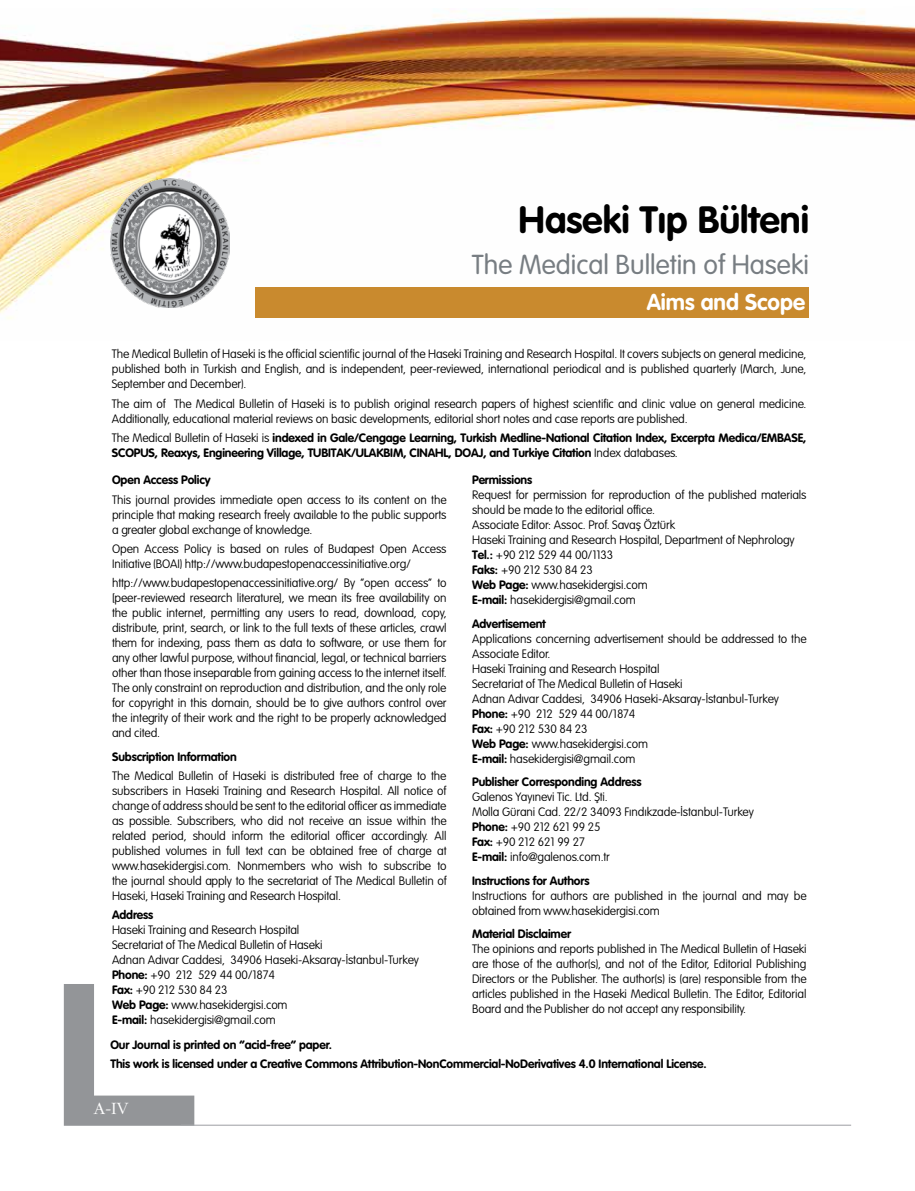
<style>
.page{position:relative;width:915px;height:1191px;background:#fff}
.page>*{position:absolute;margin:0;border:0;box-sizing:border-box;transform-origin:0 0}
.t1{font:37.5px "VAG Rounded Bold Tr";color:#000}
.t2{font:27px "VAG Rounded Light Tr";color:#777d82}
.t3{font:22.5px "VAG Rounded Bold Tr";color:#fff}
.t4{font:18px "Garamond Light Tr";color:#fff}
.t5{font:12px/15px "VAG Rounded Thin Tr";letter-spacing:-.01em;color:#000}
.t6{font:12px/15px "VAG Rounded Bold Tr";letter-spacing:-.01em;color:#000}
.s1{font-family:"VAG Rounded Thin Tr"}
.s2{font-family:"VAG Rounded Bold Tr"}
</style>
<div class="page">
<img style="left:0;top:10px;width:914px;height:309px">
<svg style="left:64px;top:984px;width:130px;height:141px"></svg>
<div style="left:256px;top:287px;width:552px;height:31px;background:#c98a2e"></div>
<img style="left:111px;top:179px;width:118px;height:129px">
<hr style="left:181px;top:1124px;width:669px;height:1px;background:#a7a9ac">
<h1 class="t1" style="left:518px;top:197px;width:292px">Haseki Tıp Bülteni</h1>
<h2 class="t2" style="left:471px;top:249px;width:338px">The Medical Bulletin of Haseki</h2>
<h3 class="t3" style="left:646px;top:288px;width:160px">Aims and Scope</h3>
<p class="t5" style="left:112px;top:346px;width:695px;text-align:justify">The Medical Bulletin of Haseki is the official scientific journal of the Haseki Training and Research Hospital. It covers subjects on general medicine, published both in Turkish and English, and is independent, peer-reviewed, international periodical and is published quarterly (March, June, September and December).</p>
<p class="t5" style="left:112px;top:396px;width:695px">The aim of The Medical Bulletin of Haseki is to publish original research papers of highest scientific and clinic value on general medicine.<br>Additionally, educational material reviews on basic developments, editorial short notes and case reports are published.</p>
<p class="t6" style="left:112px;top:430px;width:695px"><span class="s1">The Medical Bulletin of Haseki is</span> indexed in Gale/Cengage Learning, Turkish Medline-National Citation Index, Excerpta Medica/EMBASE,<br>SCOPUS, Reaxys, Engineering Village, TUBITAK/ULAKBIM, CINAHL, DOAJ, and Turkiye Citation <span class="s1">Index databases.</span></p>
<p class="t6" style="left:112px;top:472px;width:100px">Open Access Policy</p>
<p class="t5" style="left:112px;top:492px;width:336px;text-align:justify">This journal provides immediate open access to its content on the principle that making research freely available to the public supports a greater global exchange of knowledge.</p>
<p class="t5" style="left:112px;top:541px;width:336px">Open Access Policy is based on rules of Budapest Open Access<br>Initiative (BOAI) http://www.budapestopenaccessinitiative.org/</p>
<p class="t5" style="left:112px;top:575px;width:336px;text-align:justify">http://www.budapestopenaccessinitiative.org/ By “open access” to [peer-reviewed research literature], we mean its free availability on the public internet, permitting any users to read, download, copy, distribute, print, search, or link to the full texts of these articles, crawl them for indexing, pass them as data to software, or use them for any other lawful purpose, without financial, legal, or technical barriers other than those inseparable from gaining access to the internet itself.<br>The only constraint on reproduction and distribution, and the only role for copyright in this domain, should be to give authors control over the integrity of their work and the right to be properly acknowledged and cited.</p>
<p class="t6" style="left:112px;top:749px;width:126px">Subscription Information</p>
<p class="t5" style="left:112px;top:768px;width:336px;text-align:justify">The Medical Bulletin of Haseki is distributed free of charge to the subscribers in Haseki Training and Research Hospital. All notice of change of address should be sent to the editorial officer as immediate as possible. Subscribers, who did not receive an issue within the related period, should inform the editorial officer accordingly. All published volumes in full text can be obtained free of charge at www.hasekidergisi.com. Nonmembers who wish to subscribe to the journal should apply to the secretariat of The Medical Bulletin of Haseki, Haseki Training and Research Hospital.</p>
<p class="t6" style="left:112px;top:907px;width:43px">Address</p>
<p class="t5" style="left:112px;top:922px;width:308px">Haseki Training and Research Hospital<br>Secretariat of The Medical Bulletin of Haseki<br>Adnan Adıvar Caddesi, 34906 Haseki-Aksaray-İstanbul-Turkey <span class="s2">Phone:</span> +90 212 529 44 00/1874<br><span class="s2">Fax:</span> +90 212 530 84 23<br><span class="s2">Web Page:</span> www.hasekidergisi.com<br><span class="s2">E-mail:</span> hasekidergisi@gmail.com</p>
<p class="t6" style="left:472px;top:472px;width:62px">Permissions</p>
<p class="t5" style="left:472px;top:487px;width:336px">Request for permission for reproduction of the published materials should be made to the editorial office.<br>Associate Editor: Assoc. Prof. Savaş Öztürk<br>Haseki Training and Research Hospital, Department of Nephrology <span class="s2">Tel.:</span> +90 212 529 44 00/1133<br><span class="s2">Faks:</span> +90 212 530 84 23<br><span class="s2">Web Page:</span> www.hasekidergisi.com<br><span class="s2">E-mail:</span> hasekidergisi@gmail.com</p>
<p class="t6" style="left:472px;top:616px;width:75px">Advertisement</p>
<p class="t5" style="left:472px;top:631px;width:336px">Applications concerning advertisement should be addressed to the Associate Editor.<br>Haseki Training and Research Hospital<br>Secretariat of The Medical Bulletin of Haseki<br>Adnan Adıvar Caddesi, 34906 Haseki-Aksaray-İstanbul-Turkey <span class="s2">Phone:</span> +90 212 529 44 00/1874<br><span class="s2">Fax:</span> +90 212 530 84 23<br><span class="s2">Web Page:</span> www.hasekidergisi.com<br><span class="s2">E-mail:</span> hasekidergisi@gmail.com</p>
<p class="t6" style="left:472px;top:774px;width:171px">Publisher Corresponding Address</p>
<p class="t5" style="left:472px;top:789px;width:283px">Galenos Yayınevi Tic. Ltd. Şti.<br>Molla Gürani Cad. 22/2 34093 Fındıkzade-İstanbul-Turkey<br><span class="s2">Phone:</span> +90 212 621 99 25<br><span class="s2">Fax:</span> +90 212 621 99 27<br><span class="s2">E-mail:</span> info@galenos.com.tr</p>
<p class="t6" style="left:472px;top:873px;width:119px">Instructions for Authors</p>
<p class="t5" style="left:472px;top:888px;width:336px">Instructions for authors are published in the journal and may be obtained from www.hasekidergisi.com</p>
<p class="t6" style="left:472px;top:926px;width:100px">Material Disclaimer</p>
<p class="t5" style="left:472px;top:941px;width:336px;text-align:justify">The opinions and reports published in The Medical Bulletin of Haseki are those of the author(s), and not of the Editor, Editorial Publishing Directors or the Publisher. The author(s) is (are) responsible from the articles published in the Haseki Medical Bulletin. The Editor, Editorial Board and the Publisher do not accept any responsibility.</p>
<p class="t6" style="left:110px;top:1034px;width:597px;line-height:19.2px">Our Journal is printed on “acid-free” paper.<br>This work is licensed under a Creative Commons Attribution-NonCommercial-NoDerivatives 4.0 International License.</p>
<h3 class="t4" style="left:94px;top:1098px;width:36px">A-IV</h3>
</div>
